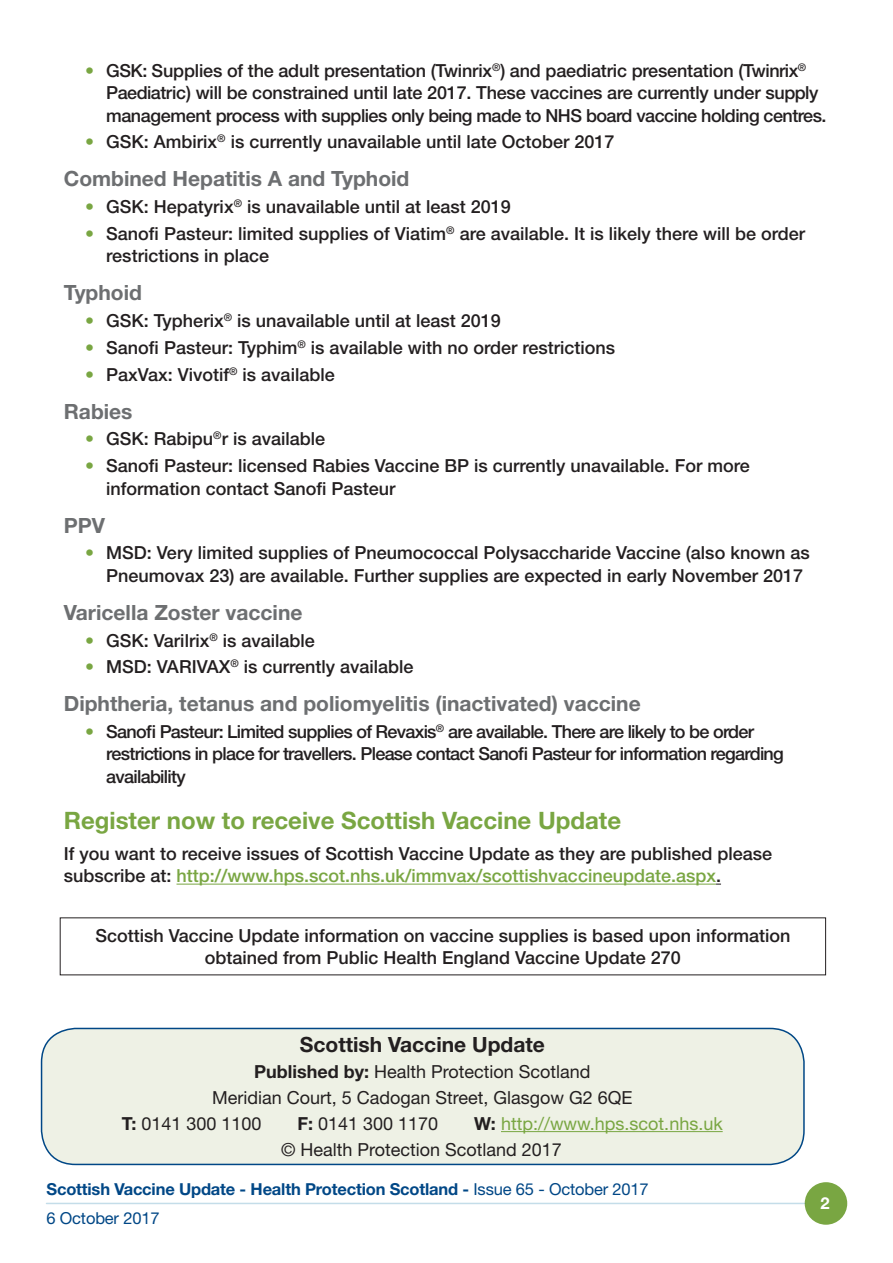
<style>
.page{position:relative;width:893px;height:1263px;background:#fff}
.page>*{position:absolute;margin:0;border:0;box-sizing:border-box;transform-origin:0 0}
.Heading_1{font:700 24px "Helvetica Neue LT Std";color:#79a642}
.Heading_2{font:700 21px "Helvetica Neue LT Std";color:#6d6f71}
.Copyright_notice_hea{font:700 21px "Helvetica Neue LT Std";color:#231f20}
.Body{font:500 18px/22.5px "Helvetica Neue LT Std";color:#231f20}
.Body-2{font:500 18px/22.5px "Helvetica Neue LT Std";letter-spacing:-.04em;color:#231f20}
.Copyright_notice{font:18px "Helvetica Neue LT Std";color:#231f20}
.Copyright_notice-2{font:18px "Helvetica Neue LT Std";color:#79a642}
.t1{font:700 16.5px/28.3px "Helvetica Neue LT Std";letter-spacing:-.01em;color:#004786}
.t2{font:700 16.5px "Helvetica Neue LT Std";color:#fff}
.s1{color:#79a642}
.s2{font-weight:700}
.s3{font-weight:700;color:#231f20}
.s4{font-weight:400}
</style>
<div class="page">
<hr style="left:46px;top:1203px;width:759px;height:1px;background:#c4dde9">
<div style="left:805px;top:1182px;width:42px;height:43px;background:#79a642;border-radius:50%"></div>
<hr style="left:176px;top:884px;width:540px;height:1px;background:#79a642">
<div style="left:42px;top:1028px;width:762px;height:136px;background:#eef1e5;border-radius:34px"></div>
<hr style="left:501px;top:1131px;width:222px;height:1px;background:#79a642">
<div style="left:41px;top:1028px;width:764px;height:137px;border:2px solid #004786;border-radius:34px"></div>
<p class="Body" style="left:106px;top:59px;width:722px;text-indent:-21px"><span class="s1">•</span> GSK: Supplies of the adult presentation (Twinrix<sup>®</sup>) and paediatric presentation (Twinrix<sup>®<br></sup>Paediatric) will be constrained until late 2017. These vaccines are currently under supply management process with supplies only being made to NHS board vaccine holding centres.</p>
<p class="Body" style="left:85px;top:131px;width:531px"><span class="s1">•</span> GSK: Ambirix<sup>®</sup> is currently unavailable until late October 2017</p>
<h2 class="Heading_2" style="left:64px;top:166px;width:347px">Combined Hepatitis A and Typhoid</h2>
<p class="Body" style="left:85px;top:195px;width:427px"><span class="s1">•</span> GSK: Hepatyrix<sup>®</sup> is unavailable until at least 2019</p>
<p class="Body" style="left:106px;top:222px;width:700px;text-indent:-21px"><span class="s1">•</span> Sanofi Pasteur: limited supplies of Viatim<sup>®</sup> are available. It is likely there will be order restrictions in place</p>
<h2 class="Heading_2" style="left:64px;top:280px;width:80px">Typhoid</h2>
<p class="Body" style="left:85px;top:309px;width:417px"><span class="s1">•</span> GSK: Typherix<sup>®</sup> is unavailable until at least 2019</p>
<p class="Body" style="left:85px;top:336px;width:532px"><span class="s1">•</span> Sanofi Pasteur: Typhim<sup>®</sup> is available with no order restrictions</p>
<p class="Body" style="left:85px;top:363px;width:251px"><span class="s1">•</span> PaxVax: Vivotif<sup>®</sup> is available</p>
<h2 class="Heading_2" style="left:64px;top:398px;width:70px">Rabies</h2>
<p class="Body" style="left:85px;top:427px;width:242px"><span class="s1">•</span> GSK: Rabipu<sup>®</sup>r is available</p>
<p class="Body" style="left:106px;top:454px;width:645px;text-indent:-21px"><span class="s1">•</span> Sanofi Pasteur: licensed Rabies Vaccine BP is currently unavailable. For more information contact Sanofi Pasteur</p>
<h2 class="Heading_2" style="left:64px;top:512px;width:43px">PPV</h2>
<p class="Body" style="left:106px;top:541px;width:705px;text-indent:-21px"><span class="s1">•</span> MSD: Very limited supplies of Pneumococcal Polysaccharide Vaccine (also known as<br>Pneumovax 23) are available. Further supplies are expected in early November 2017</p>
<h2 class="Heading_2" style="left:64px;top:599px;width:240px">Varicella Zoster vaccine</h2>
<p class="Body" style="left:85px;top:629px;width:231px"><span class="s1">•</span> GSK: Varilrix<sup>®</sup> is available</p>
<p class="Body" style="left:85px;top:655px;width:330px"><span class="s1">•</span> MSD: VARIVAX<sup>®</sup> is currently available</p>
<h2 class="Heading_2" style="left:64px;top:691px;width:578px">Diphtheria, tetanus and poliomyelitis (inactivated) vaccine</h2>
<p class="Body-2" style="left:106px;top:720px;width:679px;text-indent:-21px"><span class="s1">•</span> Sanofi Pasteur: Limited supplies of Revaxis<sup>®</sup> are available. There are likely to be order restrictions in place for travellers. Please contact Sanofi Pasteur for information regarding availability</p>
<h1 class="Heading_1" style="left:64px;top:805px;width:559px">Register now to receive Scottish Vaccine Update</h1>
<p class="Body" style="left:64px;top:842px;width:710px">If you want to receive issues of Scottish Vaccine Update as they are published please subscribe at: <span class="s1">http://www.hps.scot.nhs.uk/immvax/scottishvaccineupdate.aspx</span>.</p>
<p class="Body" style="left:95px;top:924px;width:696px;text-align:center">Scottish Vaccine Update information on vaccine supplies is based upon information obtained from Public Health England Vaccine Update 270</p>
<h1 class="Copyright_notice_hea" style="left:300px;top:1032px;width:247px">Scottish Vaccine Update</h1>
<p class="Copyright_notice" style="left:254px;top:1061px;width:338px"><span class="s2">Published by:</span> Health Protection Scotland</p>
<p class="Copyright_notice" style="left:212px;top:1087px;width:422px">Meridian Court, 5 Cadogan Street, Glasgow G2 6QE</p>
<p class="Copyright_notice" style="left:122px;top:1113px;width:141px"><span class="s2">T:</span> 0141 300 1100</p>
<p class="Copyright_notice" style="left:297px;top:1113px;width:142px"><span class="s2">F:</span> 0141 300 1170</p>
<p class="Copyright_notice-2" style="left:474px;top:1113px;width:250px"><span class="s3">W:</span> http://www.hps.scot.nhs.uk</p>
<p class="Copyright_notice" style="left:281px;top:1138px;width:282px">© Health Protection Scotland 2017</p>
<p class="t1" style="left:46px;top:1175px;width:604px">Scottish Vaccine Update - Health Protection Scotland - <span class="s4">Issue 65 - October 2017<br>6 October 2017</span></p>
<p class="t2" style="left:820px;top:1193px;width:11px">2</p>
</div>
